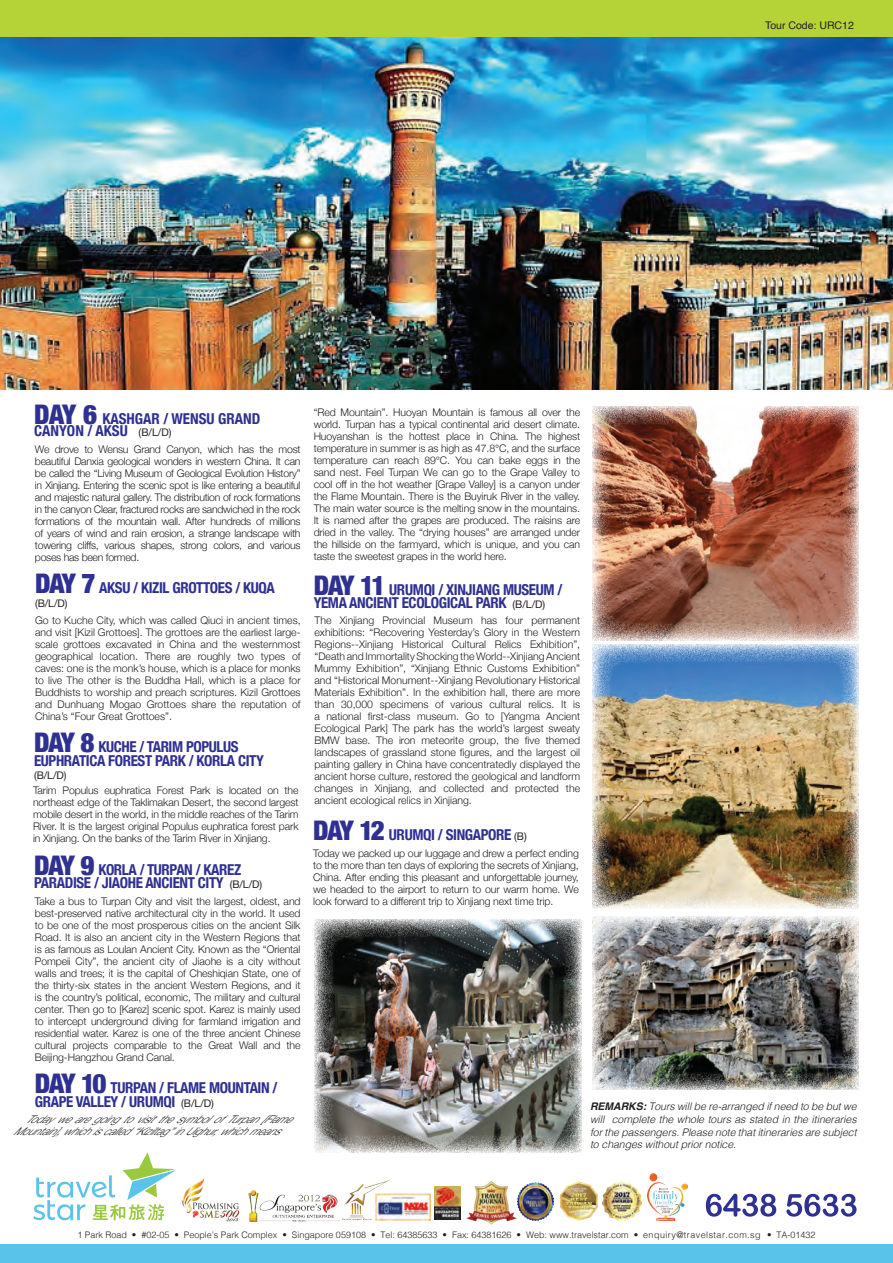
<style>
.page{position:relative;width:893px;height:1263px;background:#fff}
.page>*{position:absolute;margin:0;border:0;box-sizing:border-box;transform-origin:0 0}
.t1{font:700 condensed 15px/13.5px "Helvetica Neue";letter-spacing:-.025em;color:#2e3092}
.t2{font:700 condensed 15px/12.6px "Helvetica Neue";color:#2e3092}
.t3{font:300 10.5px/12px "Helvetica Neue";letter-spacing:-.01em;color:#231f20;text-align:justify}
.t4{font:italic 300 10.5px/12.6px "Helvetica";letter-spacing:-.005em;color:#231f20;text-align:justify}
.t5{font:italic 300 10.5px/12px "Helvetica Neue";color:#231f20}
.t6{font:10.5px "Helvetica";color:#231f20}
.t7{font:10.5px "Helvetica Neue";color:#231f20}
.t8{font:300 9px "Helvetica";color:#231f20}
.s1{font-weight:900;font-size:27px}
.s2{font-weight:400;font-stretch:normal;font-size:10.5px;color:#231f20}
.s3{font-weight:700}
</style>
<div class="page">
<svg style="left:706px;top:1194px;width:150px;height:23px"></svg>
<svg style="left:33px;top:1152px;width:143px;height:68px"></svg>
<div style="left:0;top:1245px;width:893px;height:18px;background:#59c3ea"></div>
<img style="left:466px;top:1181px;width:50px;height:43px">
<img style="left:342px;top:1179px;width:48px;height:41px">
<img style="left:181px;top:1178px;width:59px;height:44px">
<img style="left:376px;top:1193px;width:54px;height:27px">
<img style="left:248px;top:1190px;width:92px;height:32px">
<img style="left:435px;top:1187px;width:26px;height:32px">
<img style="left:517px;top:1183px;width:37px;height:37px">
<img style="left:648px;top:1174px;width:39px;height:46px">
<img style="left:603px;top:1181px;width:39px;height:39px">
<img style="left:560px;top:1181px;width:37px;height:40px">
<img style="left:0;top:37px;width:893px;height:352px">
<div style="left:0;top:0;width:893px;height:37px;background:#b5d336"></div>
<img style="left:592px;top:406px;width:267px;height:235px">
<img style="left:592px;top:917px;width:267px;height:173px">
<img style="left:592px;top:644px;width:267px;height:265px">
<img style="left:315px;top:919px;width:266px;height:233px">
<p class="t6" style="left:765px;top:17px;width:90px">Tour Code: URC12</p>
<h1 class="t2" style="left:34px;top:411px;width:228px"><span class="s1">DAY 6</span> KASHGAR / WENSU GRAND<br>CANYON / AKSU <span class="s2">(B/L/D)</span></h1>
<p class="t3" style="left:35px;top:442px;width:267px">We drove to Wensu Grand Canyon, which has the most beautiful Danxia geological wonders in western China. It can be called the “Living Museum of Geological Evolution History” in Xinjiang. Entering the scenic spot is like entering a beautiful and majestic natural gallery. The distribution of rock formations in the canyon Clear, fractured rocks are sandwiched in the rock formations of the mountain wall. After hundreds of millions of years of wind and rain erosion, a strange landscape with towering cliffs, various shapes, strong colors, and various poses has been formed.</p>
<h1 class="t1" style="left:35px;top:580px;width:241px"><span class="s1">DAY 7</span> AKSU / KIZIL GROTTOES / KUQA</h1>
<p class="t7" style="left:35px;top:595px;width:34px">(B/L/D)</p>
<p class="t3" style="left:35px;top:613px;width:267px">Go to Kuche City, which was called Qiuci in ancient times, and visit [Kizil Grottoes]. The grottoes are the earliest large&shy;scale grottoes excavated in China and the westernmost geographical location. There are roughly two types of caves: one is the monk’s house, which is a place for monks to live The other is the Buddha Hall, which is a place for Buddhists to worship and preach scriptures. Kizil Grottoes and Dunhuang Mogao Grottoes share the reputation of China’s “Four Great Grottoes”.</p>
<h1 class="t1" style="left:34px;top:739px;width:231px"><span class="s1">DAY 8</span> KUCHE / TARIM POPULUS<br>EUPHRATICA FOREST PARK / KORLA CITY</h1>
<p class="t7" style="left:34px;top:768px;width:34px">(B/L/D)</p>
<p class="t3" style="left:33px;top:784px;width:267px">Tarim Populus euphratica Forest Park is located on the northeast edge of the Taklimakan Desert, the second largest mobile desert in the world, in the middle reaches of the Tarim River. It is the largest original Populus euphratica forest park in Xinjiang. On the banks of the Tarim River in Xinjiang.</p>
<h1 class="t1" style="left:34px;top:862px;width:230px"><span class="s1">DAY 9</span> KORLA / TURPAN / KAREZ<br>PARADISE / JIAOHE ANCIENT CITY <span class="s2">(B/L/D)</span></h1>
<p class="t3" style="left:35px;top:894px;width:267px">Take a bus to Turpan City and visit the largest, oldest, and best-preserved native architectural city in the world. It used to be one of the most prosperous cities on the ancient Silk Road. It is also an ancient city in the Western Regions that is as famous as Loulan Ancient City. Known as the “Oriental Pompeii City”, the ancient city of Jiaohe is a city without walls and trees; it is the capital of Cheshiqian State, one of the thirty-six states in the ancient Western Regions, and it is the country’s political, economic, The military and cultural center. Then go to [Karez] scenic spot. Karez is mainly used to intercept underground diving for farmland irrigation and residential water. Karez is one of the three ancient Chinese cultural projects comparable to the Great Wall and the Beijing-Hangzhou Grand Canal.</p>
<h1 class="t1" style="left:35px;top:1080px;width:244px"><span class="s1">DAY 10</span> TURPAN / FLAME MOUNTAIN /<br>GRAPE VALLEY / URUMQI <span class="s2">(B/L/D)</span></h1>
<p class="t5" style="left:13px;top:1112px;width:295px;text-indent:12px">TodaywearegoingtovisitthesymbolofTurpan[Flame<br>Mountain],whichiscalled“Kiziltag”inUighur,whichmeans</p>
<p class="t3" style="left:314px;top:406px;width:268px">“Red Mountain”. Huoyan Mountain is famous all over the world. Turpan has a typical continental arid desert climate.<br>Huoyanshan is the hottest place in China. The highest temperature in summer is as high as 47.8°C, and the surface temperature can reach 89°C. You can bake eggs in the sand nest. Feel Turpan We can go to the Grape Valley to cool off in the hot weather [Grape Valley] is a canyon under the Flame Mountain. There is the Buyiruk River in the valley.<br>The main water source is the melting snow in the mountains.<br>It is named after the grapes are produced. The raisins are dried in the valley. The “drying houses” are arranged under the hillside on the farmyard, which is unique, and you can taste the sweetest grapes in the world here.</p>
<h1 class="t1" style="left:314px;top:581px;width:250px"><span class="s1">DAY 11</span> URUMQI / XINJIANG MUSEUM /<br>YEMA ANCIENT ECOLOGICAL PARK <span class="s2">(B/L/D)</span></h1>
<p class="t3" style="left:315px;top:614px;width:267px">The Xinjiang Provincial Museum has four permanent exhibitions: “Recovering Yesterday’s Glory in the Western Regions--Xinjiang Historical Cultural Relics Exhibition”, “Death and Immortality Shocking the World--Xinjiang Ancient Mummy Exhibition”, “Xinjiang Ethnic Customs Exhibition” and “Historical Monument--Xinjiang Revolutionary Historical Materials Exhibition”. In the exhibition hall, there are more than 30,000 specimens of various cultural relics. It is a national first-class museum. Go to [Yangma Ancient Ecological Park] The park has the world’s largest sweaty BMW base. The iron meteorite group, the five themed landscapes of grassland stone figures, and the largest oil painting gallery in China have concentratedly displayed the ancient horse culture, restored the geological and landform changes in Xinjiang, and collected and protected the ancient ecological relics in Xinjiang.</p>
<h1 class="t1" style="left:313px;top:827px;width:215px"><span class="s1">DAY 12</span> URUMQI / SINGAPORE <span class="s2">(B)</span></h1>
<p class="t3" style="left:313px;top:846px;width:267px">Today we packed up our luggage and drew a perfect ending to the more than ten days of exploring the secrets of Xinjiang, China. After ending this pleasant and unforgettable journey, we headed to the airport to return to our warm home. We look forward to a different trip to Xinjiang next time trip.</p>
<p class="t4" style="left:590px;top:1100px;width:268px"><span class="s3">REMARKS:</span> Tours will be re-arranged if need to be but we will complete the whole tours as stated in the itineraries for the passengers. Please note that itineraries are subject to changes without prior notice.</p>
<p class="t8" style="left:77px;top:1227px;width:740px">1 Park Road • #02-05 • People’s Park Complex • Singapore 059108 • Tel: 64385633 • Fax: 64381626 • Web: www.travelstar.com • enquiry@travelstar.com.sg • TA-01432</p>
</div>
